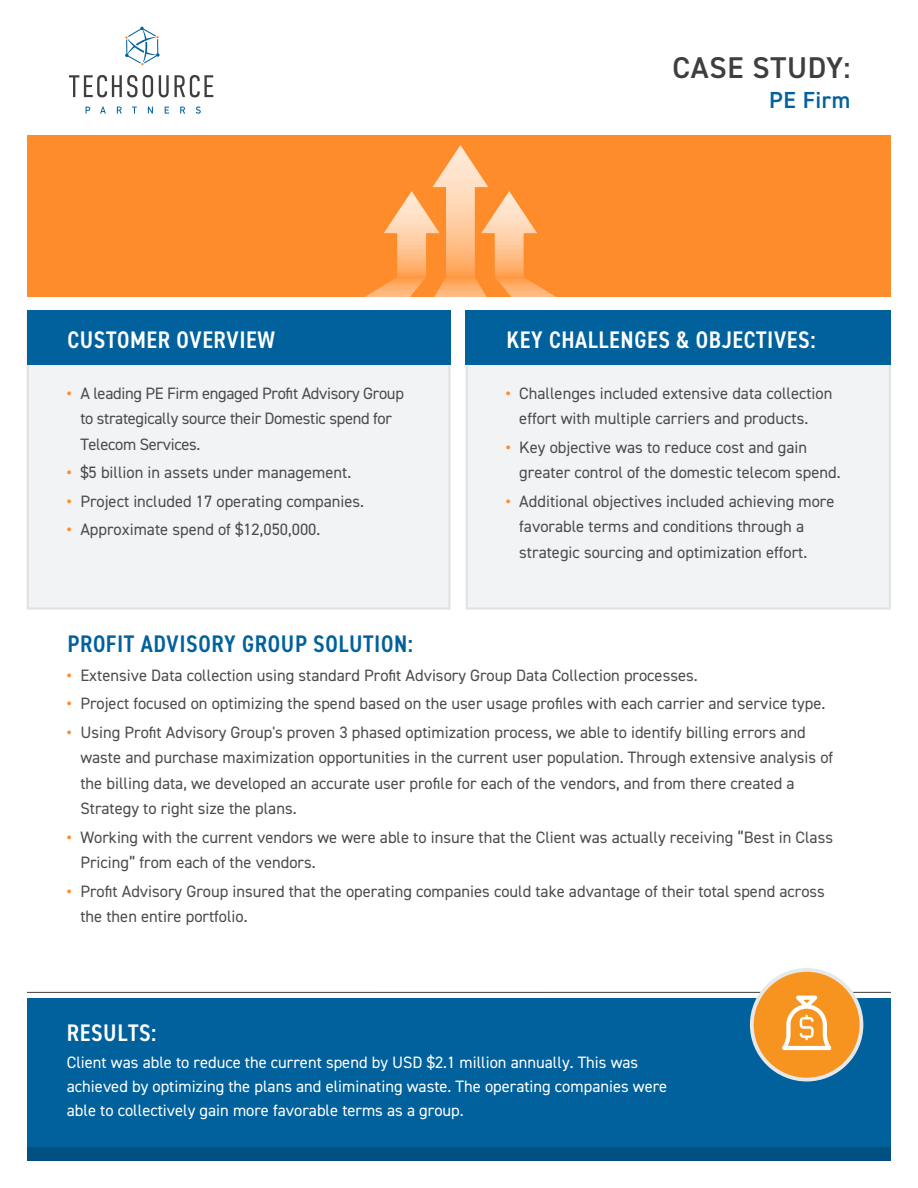
<style>
.page{position:relative;width:918px;height:1188px;background:#fff}
.page>*{position:absolute;margin:0;border:0;box-sizing:border-box;transform-origin:0 0}
.t1{font:600 30.15px "DIN2014";letter-spacing:.025em;color:#3e3e3f}
.t2{font:600 condensed 24px "DIN2014";letter-spacing:.025em;color:#fff}
.t3{font:600 condensed 24px "DIN2014";letter-spacing:.025em;color:#00619c}
.t4{font:600 23.25px "DIN2014";letter-spacing:.025em;color:#00619c}
.t5{font:16.5px/25.5px "DIN2014";color:#4b4c4d}
.t6{font:16.5px/24px "DIN2014";color:#fff}
.t7{font:16.5px/25.5px "DIN2014";letter-spacing:-.02em;color:#4b4c4d}
.s1{font-weight:700;color:#ff8c2b}
</style>
<div class="page">
<div style="left:27px;top:135px;width:864px;height:162px;background:#ff8c2b"></div>
<svg style="left:365px;top:145px;width:191px;height:152px"></svg>
<hr style="left:27px;top:992px;width:864px;height:1px;background:#3e3e3f">
<div style="left:27px;top:365px;width:424px;height:245px;background:#f2f3f4"></div>
<div style="left:27px;top:310px;width:424px;height:55px;background:#00619c"></div>
<div style="left:27px;top:998px;width:864px;height:163px;background:#00619c"></div>
<svg style="left:125px;top:27px;width:35px;height:38px"></svg>
<svg style="left:86px;top:107px;width:4px;height:7px"></svg>
<svg style="left:100px;top:107px;width:6px;height:7px"></svg>
<svg style="left:117px;top:107px;width:5px;height:7px"></svg>
<svg style="left:132px;top:107px;width:5px;height:7px"></svg>
<svg style="left:148px;top:107px;width:5px;height:7px"></svg>
<svg style="left:165px;top:107px;width:4px;height:7px"></svg>
<svg style="left:180px;top:107px;width:5px;height:7px"></svg>
<svg style="left:196px;top:107px;width:5px;height:7px"></svg>
<svg style="left:69px;top:75px;width:84px;height:22px"></svg>
<svg style="left:159px;top:75px;width:54px;height:22px"></svg>
<div style="left:466px;top:365px;width:425px;height:245px;background:#f2f3f4"></div>
<div style="left:466px;top:310px;width:425px;height:55px;background:#00619c"></div>
<div style="left:27px;top:1147px;width:864px;height:14px;background:#005081"></div>
<svg style="left:750px;top:968px;width:113px;height:113px"></svg>
<h2 class="t2" style="left:67px;top:324px;width:209px">CUSTOMER OVERVIEW</h2>
<p class="t7" style="left:80px;top:380px;width:325px;text-indent:-14px"><span class="s1">•</span> A leading PE Firm engaged Profit Advisory Group to strategically source their Domestic spend for<br>Telecom Services.</p>
<p class="t5" style="left:67px;top:459px;width:286px"><span class="s1">•</span> $5 billion in assets under management.</p>
<p class="t5" style="left:67px;top:488px;width:299px"><span class="s1">•</span> Project included 17 operating companies.</p>
<p class="t5" style="left:67px;top:516px;width:255px"><span class="s1">•</span> Approximate spend of $12,050,000.</p>
<h2 class="t3" style="left:67px;top:628px;width:347px">PROFIT ADVISORY GROUP SOLUTION:</h2>
<h1 class="t1" style="left:672px;top:48px;width:180px">CASE STUDY:</h1>
<h3 class="t4" style="left:769px;top:84px;width:83px">PE Firm</h3>
<h2 class="t2" style="left:506px;top:324px;width:311px">KEY CHALLENGES &amp; OBJECTIVES:</h2>
<p class="t5" style="left:519px;top:380px;width:315px;text-indent:-14px"><span class="s1">•</span> Challenges included extensive data collection effort with multiple carriers and products.</p>
<p class="t5" style="left:519px;top:434px;width:323px;text-indent:-14px"><span class="s1">•</span> Key objective was to reduce cost and gain greater control of the domestic telecom spend.</p>
<p class="t5" style="left:519px;top:488px;width:317px;text-indent:-14px"><span class="s1">•</span> Additional objectives included achieving more favorable terms and conditions through a strategic sourcing and optimization effort.</p>
<p class="t5" style="left:67px;top:662px;width:632px"><span class="s1">•</span> Extensive Data collection using standard Profit Advisory Group Data Collection processes.</p>
<p class="t5" style="left:67px;top:691px;width:760px"><span class="s1">•</span> Project focused on optimizing the spend based on the user usage profiles with each carrier and service type.</p>
<p class="t5" style="left:80px;top:719px;width:754px;text-indent:-14px"><span class="s1">•</span> Using Profit Advisory Group's proven 3 phased optimization process, we able to identify billing errors and waste and purchase maximization opportunities in the current user population. Through extensive analysis of the billing data, we developed an accurate user profile for each of the vendors, and from there created a Strategy to right size the plans.</p>
<p class="t5" style="left:80px;top:824px;width:754px;text-indent:-14px"><span class="s1">•</span> Working with the current vendors we were able to insure that the Client was actually receiving “Best in Class<br>Pricing” from each of the vendors.</p>
<p class="t5" style="left:80px;top:878px;width:746px;text-indent:-14px"><span class="s1">•</span> Profit Advisory Group insured that the operating companies could take advantage of their total spend across the then entire portfolio.</p>
<h2 class="t2" style="left:67px;top:1017px;width:91px">RESULTS:</h2>
<p class="t6" style="left:67px;top:1050px;width:602px">Client was able to reduce the current spend by USD $2.1 million annually. This was achieved by optimizing the plans and eliminating waste. The operating companies were able to collectively gain more favorable terms as a group.</p>
</div>
